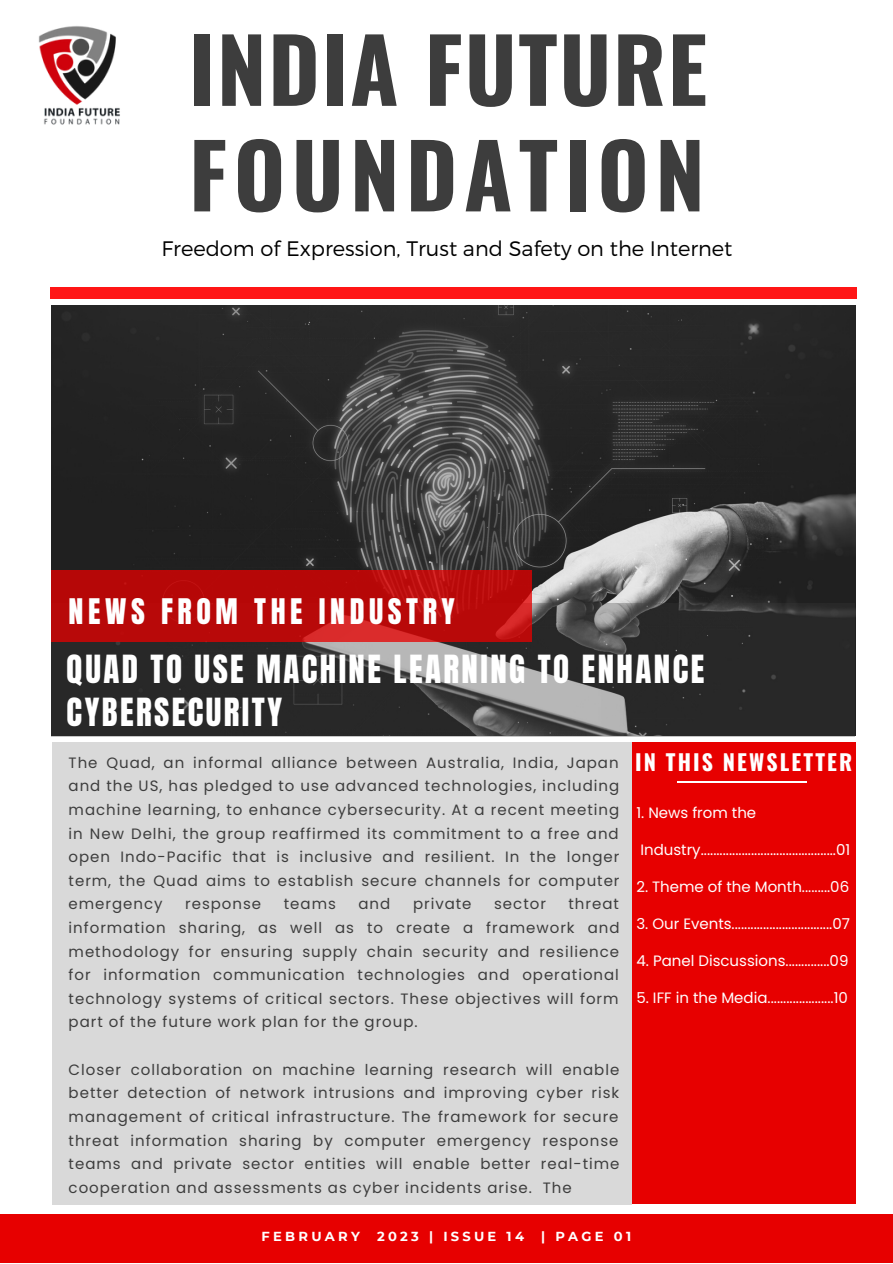
<style>
.page{position:relative;width:893px;height:1264px;background:#fff}
.page>*{position:absolute;margin:0;border:0;box-sizing:border-box;transform-origin:0 0}
.t1{font:700 88.2px "Oswald";letter-spacing:.02em;color:#3d3d3d}
.t2{font:700 88.2px "Oswald";letter-spacing:.07em;color:#3d3d3d}
.t3{font:33px/42.8px "Anton";letter-spacing:.075em;color:#fff}
.t4{font:30px "Anton";letter-spacing:.155em;color:#fff}
.t5{font:700 21.9px "Oswald";letter-spacing:.095em;color:#fff}
.t6{font:300 21px "Montserrat";color:#000}
.t7{font:15px/23.5px "Poppins";letter-spacing:.065em;color:#3d3d3d;text-align:justify}
.t8{font:15px "Poppins";color:#fff}
.t9{font:700 13.05px "Montserrat";letter-spacing:.25em;color:#fff}
</style>
<div class="page">
<div style="left:0;top:1214px;width:892px;height:48px;background:#e70000"></div>
<div style="left:50px;top:287px;width:806px;height:12px;background:#ff1616"></div>
<div style="left:631px;top:741px;width:225px;height:462px;background:#e70000"></div>
<div style="left:52px;top:741px;width:579px;height:463px;background:#d9d9d9"></div>
<img style="left:38px;top:26px;width:82px;height:99px">
<hr style="left:676px;top:780px;width:130px;height:2px;background:#fff">
<img style="left:52px;top:305px;width:803px;height:430px">
<svg style="left:52px;top:603px;width:802px;height:133px;background:#3d3c3c"></svg>
<svg style="left:52px;top:570px;width:479px;height:71px;background:#ba0b0b"></svg>
<h1 class="t1" style="left:189px;top:1px;width:520px">INDIA FUTURE</h1>
<h1 class="t2" style="left:189px;top:106px;width:517px">FOUNDATION</h1>
<h3 class="t6" style="left:161px;top:235px;width:572px">Freedom of Expression, Trust and Safety on the Internet</h3>
<h3 class="t4" style="left:69px;top:589px;width:388px">NEWS FROM THE INDUSTRY</h3>
<h2 class="t3" style="left:67px;top:648px;width:639px">QUAD TO USE MACHINE LEARNING TO ENHANCE<br>CYBERSECURITY</h2>
<p class="t7" style="left:69px;top:750px;width:552px">The Quad, an informal alliance between Australia, India, Japan and the US, has pledged to use advanced technologies, including machine learning, to enhance cybersecurity. At a recent meeting in New Delhi, the group reaffirmed its commitment to a free and open Indo-Pacific that is inclusive and resilient. In the longer term, the Quad aims to establish secure channels for computer emergency</p>
<h3 class="t5" style="left:635px;top:745px;width:218px">IN THIS NEWSLETTER</h3>
<p class="t8" style="left:636px;top:801px;width:121px">1. News from the</p>
<p class="t8" style="left:640px;top:838px;width:211px">Industry...........................................01</p>
<p class="t8" style="left:636px;top:876px;width:214px">2. Theme of the Month.........06</p>
<p class="t8" style="left:636px;top:913px;width:215px">3. Our Events................................07</p>
<p class="t8" style="left:636px;top:950px;width:213px">4. Panel Discussions..............09</p>
<p class="t8" style="left:636px;top:987px;width:213px">5. IFF in the Media.....................10</p>
<p class="t7" style="left:185px;top:892px;width:77px">response</p>
<p class="t7" style="left:284px;top:892px;width:54px">teams</p>
<p class="t7" style="left:358px;top:892px;width:33px">and</p>
<p class="t7" style="left:413px;top:892px;width:60px">private</p>
<p class="t7" style="left:494px;top:892px;width:53px">sector</p>
<p class="t7" style="left:69px;top:892px;width:552px;text-indent:500px">threat information sharing, as well as to create a framework and methodology for ensuring supply chain security and resilience for information communication technologies and operational technology systems of critical sectors. These objectives will form part of the future work plan for the group.</p>
<p class="t7" style="left:69px;top:1057px;width:552px">Closer collaboration on machine learning research will enable better detection of network intrusions and improving cyber risk management of critical infrastructure. The framework for secure threat information sharing by computer emergency response teams and private sector entities will enable better real-time cooperation and assessments as cyber incidents arise. The</p>
<p class="t9" style="left:261px;top:1228px;width:100px">FEBRUARY</p>
<p class="t9" style="left:377px;top:1228px;width:148px">2023 | ISSUE 14</p>
<p class="t9" style="left:541px;top:1228px;width:91px">| PAGE 01</p>
</div>
